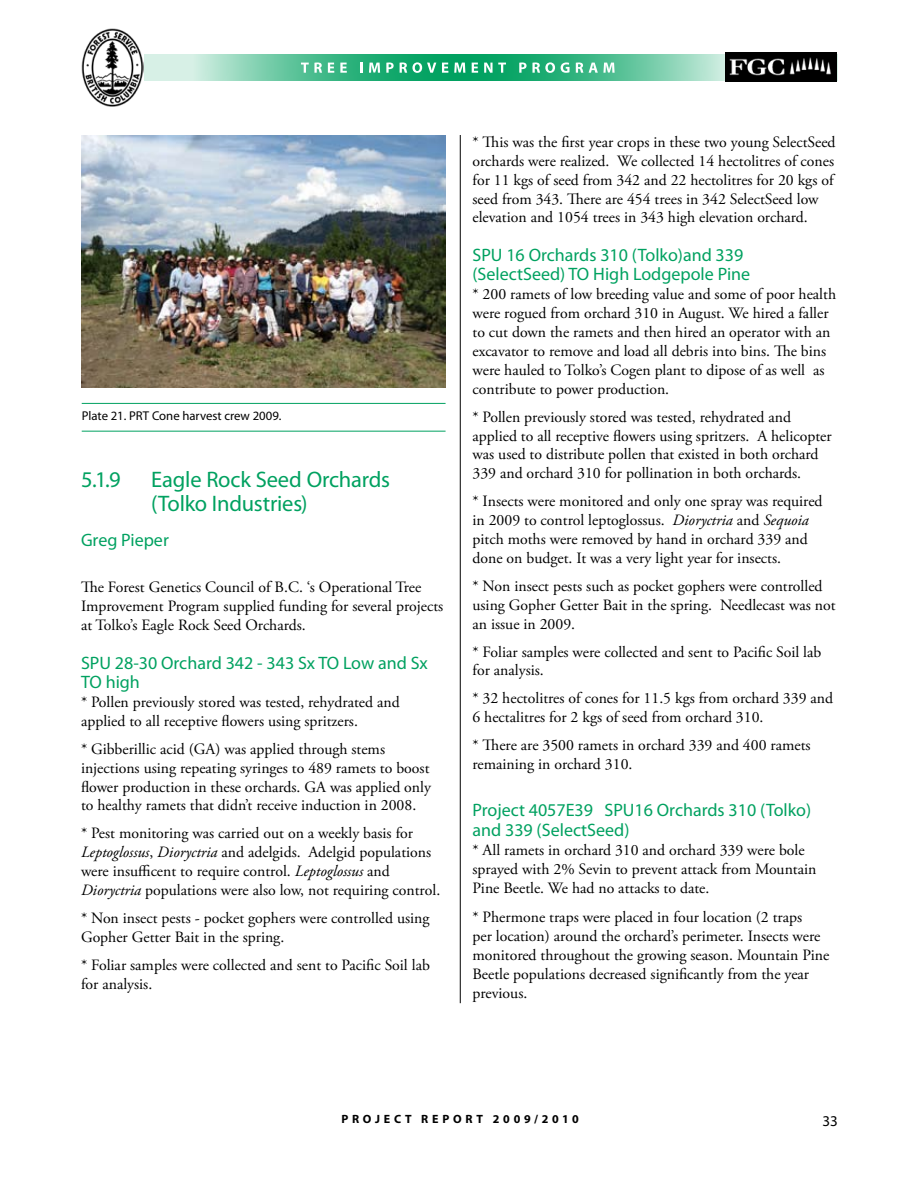
<style>
.page{position:relative;width:918px;height:1188px;background:#fff}
.page>*{position:absolute;margin:0;border:0;box-sizing:border-box;transform-origin:0 0}
.t1{font:22.5px/24px "Myriad Pro";letter-spacing:-.01em;color:#00a160}
.t2{font:18px/19.5px "Myriad Pro";color:#00a160}
.t3{font:15.75px/18.9px "Adobe Garamond Pro";color:#000}
.t4{font:15px "Myriad Pro";color:#000}
.t5{font:12.75px "Myriad Pro";color:#000}
.t6{font:700 12px "Myriad Pro";letter-spacing:.31em;color:#000}
.s1{font-style:italic}
</style>
<div class="page">
<svg style="left:144px;top:54px;width:694px;height:27px;background:#62c59d"></svg>
<svg style="left:301px;top:63px;width:21px;height:10px"></svg>
<svg style="left:328px;top:63px;width:6px;height:10px"></svg>
<svg style="left:340px;top:63px;width:7px;height:10px"></svg>
<svg style="left:360px;top:63px;width:3px;height:10px"></svg>
<svg style="left:369px;top:63px;width:11px;height:10px"></svg>
<svg style="left:386px;top:63px;width:8px;height:10px"></svg>
<svg style="left:400px;top:62px;width:36px;height:11px"></svg>
<svg style="left:442px;top:63px;width:6px;height:10px"></svg>
<svg style="left:454px;top:63px;width:11px;height:10px"></svg>
<svg style="left:472px;top:63px;width:6px;height:10px"></svg>
<svg style="left:484px;top:63px;width:22px;height:10px"></svg>
<svg style="left:519px;top:62px;width:36px;height:11px"></svg>
<svg style="left:561px;top:62px;width:9px;height:11px"></svg>
<svg style="left:576px;top:63px;width:7px;height:10px"></svg>
<svg style="left:589px;top:63px;width:26px;height:10px"></svg>
<img style="left:725px;top:53px;width:112px;height:28px">
<img style="left:81px;top:29px;width:63px;height:77px">
<hr style="left:460px;top:135px;width:1px;height:868px;background:#000">
<img style="left:81px;top:135px;width:365px;height:252px">
<hr style="left:82px;top:403px;width:364px;height:1px;background:#00a160">
<hr style="left:82px;top:431px;width:364px;height:1px;background:#00a160">
<p class="t5" style="left:82px;top:408px;width:201px">Plate 21. PRT Cone harvest crew 2009.</p>
<h1 class="t1" style="left:81px;top:467px;width:41px">5.1.9</h1>
<h1 class="t1" style="left:151px;top:467px;width:241px">Eagle Rock Seed Orchards (Tolko Industries)</h1>
<p class="t2" style="left:81px;top:530px;width:89px">Greg Pieper</p>
<p class="t3" style="left:81px;top:579px;width:364px">The Forest Genetics Council of B.C. ‘s Operational Tree<br>Improvement Program supplied funding for several projects at Tolko’s Eagle Rock Seed Orchards.</p>
<p class="t2" style="left:81px;top:653px;width:348px">SPU 28-30 Orchard 342 - 343 Sx TO Low and Sx<br>TO high</p>
<p class="t3" style="left:81px;top:693px;width:320px">* Pollen previously stored was tested, rehydrated and applied to all receptive flowers using spritzers.</p>
<p class="t3" style="left:81px;top:740px;width:352px">* Gibberillic acid (GA) was applied through stems injections using repeating syringes to 489 ramets to boost flower production in these orchards. GA was applied only to healthy ramets that didn’t receive induction in 2008.</p>
<p class="t3" style="left:81px;top:825px;width:361px">* Pest monitoring was carried out on a weekly basis for <span class="s1">Leptoglossus</span>, <span class="s1">Dioryctria</span> and adelgids. Adelgid populations were insufficent to require control. <span class="s1">Leptoglossus</span> and <span class="s1">Dioryctria</span> populations were also low, not requiring control.</p>
<p class="t3" style="left:81px;top:909px;width:350px">* Non insect pests - pocket gophers were controlled using<br>Gopher Getter Bait in the spring.</p>
<p class="t3" style="left:81px;top:956px;width:350px">* Foliar samples were collected and sent to Pacific Soil lab for analysis.</p>
<p class="t3" style="left:472px;top:133px;width:365px">* This was the first year crops in these two young SelectSeed orchards were realized. We collected 14 hectolitres of cones for 11 kgs of seed from 342 and 22 hectolitres for 20 kgs of seed from 343. There are 454 trees in 342 SelectSeed low elevation and 1054 trees in 343 high elevation orchard.</p>
<p class="t2" style="left:472px;top:245px;width:279px">SPU 16 Orchards 310 (Tolko)and 339 (SelectSeed) TO High Lodgepole Pine</p>
<p class="t3" style="left:472px;top:285px;width:365px">* 200 ramets of low breeding value and some of poor health were rogued from orchard 310 in August. We hired a faller to cut down the ramets and then hired an operator with an excavator to remove and load all debris into bins. The bins were hauled to Tolko’s Cogen plant to dipose of as well as contribute to power production.</p>
<p class="t3" style="left:472px;top:408px;width:361px">* Pollen previously stored was tested, rehydrated and applied to all receptive flowers using spritzers. A helicopter was used to distribute pollen that existed in both orchard 339 and orchard 310 for pollination in both orchards.</p>
<p class="t3" style="left:472px;top:492px;width:352px">* Insects were monitored and only one spray was required in 2009 to control leptoglossus. <span class="s1">Dioryctria</span> and <span class="s1">Sequoia </span>pitch moths were removed by hand in orchard 339 and done on budget. It was a very light year for insects.</p>
<p class="t3" style="left:472px;top:577px;width:365px">* Non insect pests such as pocket gophers were controlled using Gopher Getter Bait in the spring. Needlecast was not an issue in 2009.</p>
<p class="t3" style="left:472px;top:643px;width:350px">* Foliar samples were collected and sent to Pacific Soil lab for analysis.</p>
<p class="t3" style="left:472px;top:689px;width:362px">* 32 hectolitres of cones for 11.5 kgs from orchard 339 and<br>6 hectalitres for 2 kgs of seed from orchard 310.</p>
<p class="t3" style="left:472px;top:736px;width:340px">* There are 3500 ramets in orchard 339 and 400 ramets remaining in orchard 310.</p>
<p class="t2" style="left:472px;top:800px;width:340px">Project 4057E39 SPU16 Orchards 310 (Tolko) and 339 (SelectSeed)</p>
<p class="t3" style="left:472px;top:841px;width:346px">* All ramets in orchard 310 and orchard 339 were bole sprayed with 2% Sevin to prevent attack from Mountain<br>Pine Beetle. We had no attacks to date.</p>
<p class="t3" style="left:472px;top:909px;width:358px">* Phermone traps were placed in four location (2 traps<br>per location) around the orchard’s perimeter. Insects were monitored throughout the growing season. Mountain Pine Beetle populations decreased significantly from the year previous.</p>
<p class="t6" style="left:341px;top:1111px;width:239px">PROJECT REPORT 2009/2010</p>
<p class="t4" style="left:822px;top:1111px;width:17px">33</p>
</div>
